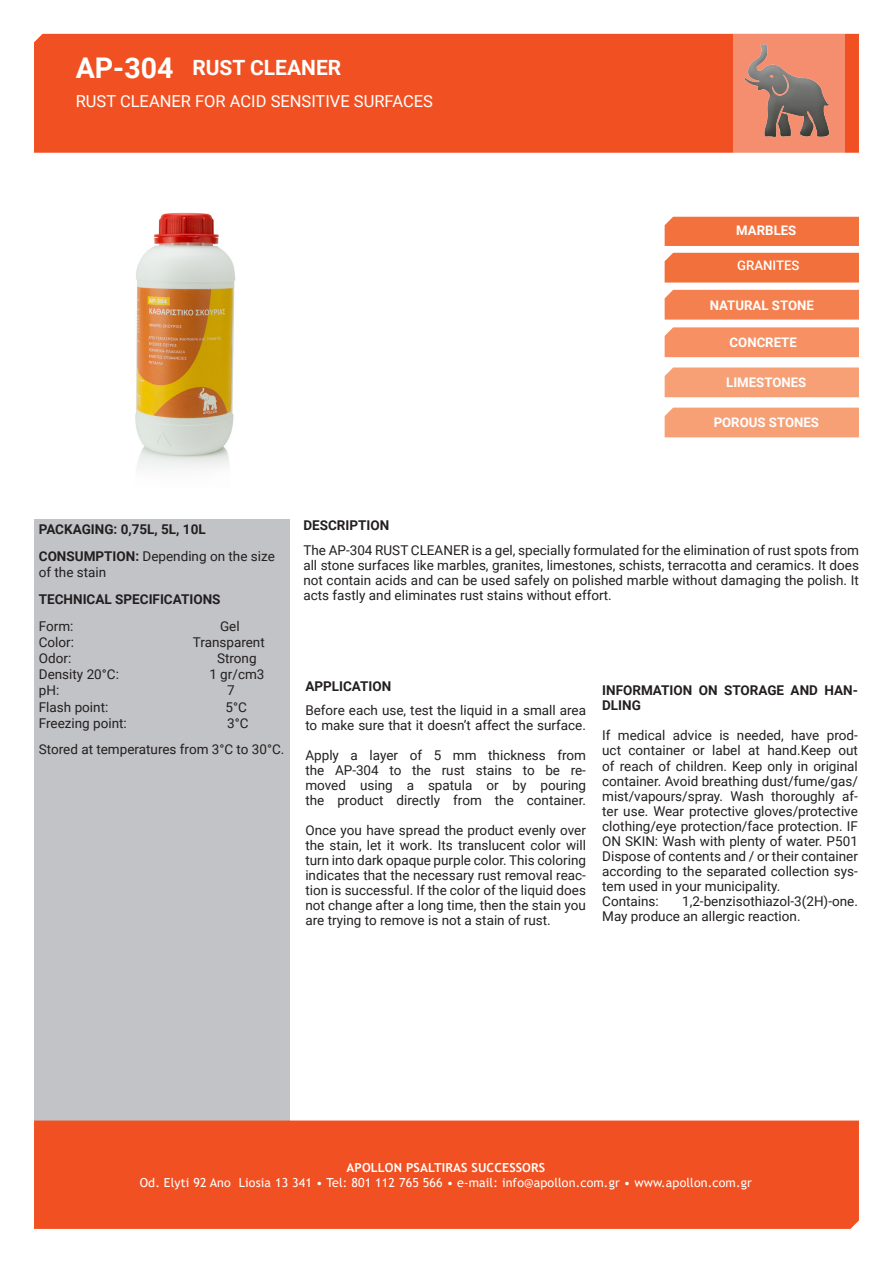
<style>
.page{position:relative;width:893px;height:1263px;background:#fff}
.page>*{position:absolute;margin:0;border:0;box-sizing:border-box;transform-origin:0 0}
.t1{font:700 28.5px "Roboto";color:#fff}
.t2{font:700 21px "Roboto";color:#fff}
.t3{font:16.5px "Roboto";color:#fff}
.Paragraph_Style_1{font:13.5px/15px "Roboto";color:#231f20;text-align:justify}
.Paragraph_Style_1-2{font:700 13.5px/15px "Roboto";color:#231f20}
.t4{font:700 13.2px "Roboto";color:#fff}
.t5{font:500 13.2px "Roboto";color:#fff}
.t6{font:12.45px "Trebuchet MS";letter-spacing:.01em;color:#fff}
.t7{font:700 12.45px "Trebuchet MS";letter-spacing:.01em;color:#fff}
.s1{font-weight:700}
</style>
<div class="page">
<div style="left:34px;top:519px;width:255px;height:601px;background:#c2c3c6"></div>
<div style="left:34px;top:1120px;width:825px;height:109px;background:#f15122"></div>
<div style="left:34px;top:34px;width:825px;height:119px;background:#f15122"></div>
<div style="left:733px;top:34px;width:112px;height:120px;background:#f58d6f"></div>
<div style="left:665px;top:217px;width:194px;height:29px;background:#f3713c"></div>
<div style="left:665px;top:367px;width:194px;height:30px;background:#f7a076"></div>
<div style="left:665px;top:253px;width:194px;height:30px;background:#f2703b"></div>
<div style="left:665px;top:290px;width:194px;height:30px;background:#f5804f"></div>
<div style="left:665px;top:327px;width:194px;height:30px;background:#f79063"></div>
<img style="left:745px;top:45px;width:84px;height:91px">
<div style="left:665px;top:408px;width:194px;height:29px;background:#f7a076"></div>
<img style="left:135px;top:212px;width:101px;height:258px">
<p class="t1" style="left:76px;top:48px;width:99px">AP-304</p>
<p class="t3" style="left:76px;top:89px;width:359px">RUST CLEANER FOR ACID SENSITIVE SURFACES</p>
<p class="t2" style="left:192px;top:53px;width:150px">RUST CLEANER</p>
<p class="t4" style="left:736px;top:221px;width:62px">MARBLES</p>
<p class="t5" style="left:737px;top:256px;width:64px">GRANITES</p>
<p class="t4" style="left:710px;top:296px;width:106px">NATURAL STONE</p>
<p class="t4" style="left:730px;top:333px;width:69px">CONCRETE</p>
<p class="t4" style="left:726px;top:373px;width:82px">LIMESTONES</p>
<p class="t4" style="left:714px;top:413px;width:107px">POROUS STONES</p>
<p class="Paragraph_Style_1-2" style="left:39px;top:521px;width:168px">PACKAGING: 0,75L, 5L, 10L</p>
<p class="Paragraph_Style_1" style="left:39px;top:547px;width:237px;line-height:16.2px"><span class="s1">CONSUMPTION:</span> Depending on the size of the stain</p>
<p class="Paragraph_Style_1-2" style="left:39px;top:591px;width:183px">TECHNICAL SPECIFICATIONS</p>
<p class="Paragraph_Style_1" style="left:39px;top:618px;width:36px">Form:</p>
<p class="Paragraph_Style_1" style="left:220px;top:618px;width:21px">Gel</p>
<p class="Paragraph_Style_1" style="left:39px;top:634px;width:37px">Color:</p>
<p class="Paragraph_Style_1" style="left:193px;top:634px;width:73px">Transparent</p>
<p class="Paragraph_Style_1" style="left:39px;top:650px;width:34px">Odor:</p>
<p class="Paragraph_Style_1" style="left:217px;top:650px;width:41px">Strong</p>
<p class="Paragraph_Style_1" style="left:39px;top:666px;width:82px">Density 20°C:</p>
<p class="Paragraph_Style_1" style="left:209px;top:666px;width:57px">1 gr/cm3</p>
<p class="Paragraph_Style_1" style="left:39px;top:682px;width:22px">pH:</p>
<p class="Paragraph_Style_1" style="left:227px;top:682px;width:9px">7</p>
<p class="Paragraph_Style_1" style="left:39px;top:699px;width:71px">Flash point:</p>
<p class="Paragraph_Style_1" style="left:226px;top:699px;width:23px">5°C</p>
<p class="Paragraph_Style_1" style="left:39px;top:715px;width:90px">Freezing point:</p>
<p class="Paragraph_Style_1" style="left:227px;top:715px;width:23px">3°C</p>
<p class="Paragraph_Style_1" style="left:39px;top:742px;width:247px">Stored at temperatures from 3°C to 30°C.</p>
<p class="Paragraph_Style_1-2" style="left:303px;top:517px;width:87px">DESCRIPTION</p>
<p class="Paragraph_Style_1" style="left:303px;top:542px;width:557px">The AP-304 RUST CLEANER is a gel, specially formulated for the elimination of rust spots from all stone surfaces like marbles, granites, limestones, schists, terracotta and ceramics. It does not contain acids and can be used safely on polished marble without damaging the polish. It acts fastly and eliminates rust stains without effort.</p>
<p class="Paragraph_Style_1-2" style="left:305px;top:678px;width:88px">APPLICATION</p>
<p class="Paragraph_Style_1" style="left:305px;top:702px;width:282px">Before each use, test the liquid in a small area to make sure that it doesn’t affect the surface.</p>
<p class="Paragraph_Style_1" style="left:305px;top:747px;width:282px">Apply a layer of 5 mm thickness from the AP-304 to the rust stains to be re&shy;moved using a spatula or by pouring the product directly from the container.</p>
<p class="Paragraph_Style_1" style="left:305px;top:822px;width:282px">Once you have spread the product evenly over the stain, let it work. Its translucent color will turn into dark opaque purple color. This coloring indicates that the necessary rust removal reac&shy;tion is successful. If the color of the liquid does not change after a long time, then the stain you are trying to remove is not a stain of rust.</p>
<p class="Paragraph_Style_1-2" style="left:602px;top:683px;width:257px">INFORMATION ON STORAGE AND HAN-<br>DLING</p>
<p class="Paragraph_Style_1" style="left:602px;top:728px;width:257px">If medical advice is needed, have prod&shy;uct container or label at hand.Keep out of reach of children. Keep only in original container. Avoid breathing dust/fume/gas/ mist/vapours/spray. Wash thoroughly af&shy;ter use. Wear protective gloves/protective clothing/eye protection/face protection. IF ON SKIN: Wash with plenty of water. P501<br>Dispose of contents and / or their container according to the separated collection sys&shy;tem used in your municipality.</p>
<p class="Paragraph_Style_1" style="left:602px;top:893px;width:58px">Contains:</p>
<p class="Paragraph_Style_1" style="left:602px;top:893px;width:257px;text-indent:80px">1,2-benzisothiazol-3(2H)-one.<br>May produce an allergic reaction.</p>
<p class="t7" style="left:347px;top:1160px;width:200px">APOLLON PSALTIRAS SUCCESSORS</p>
<p class="t6" style="left:140px;top:1174px;width:614px">Od. Elyti 92 Ano Liosia 13 341 • Tel: 801 112 765 566 • e-mail: info@apollon.com.gr • www.apollon.com.gr</p>
</div>
